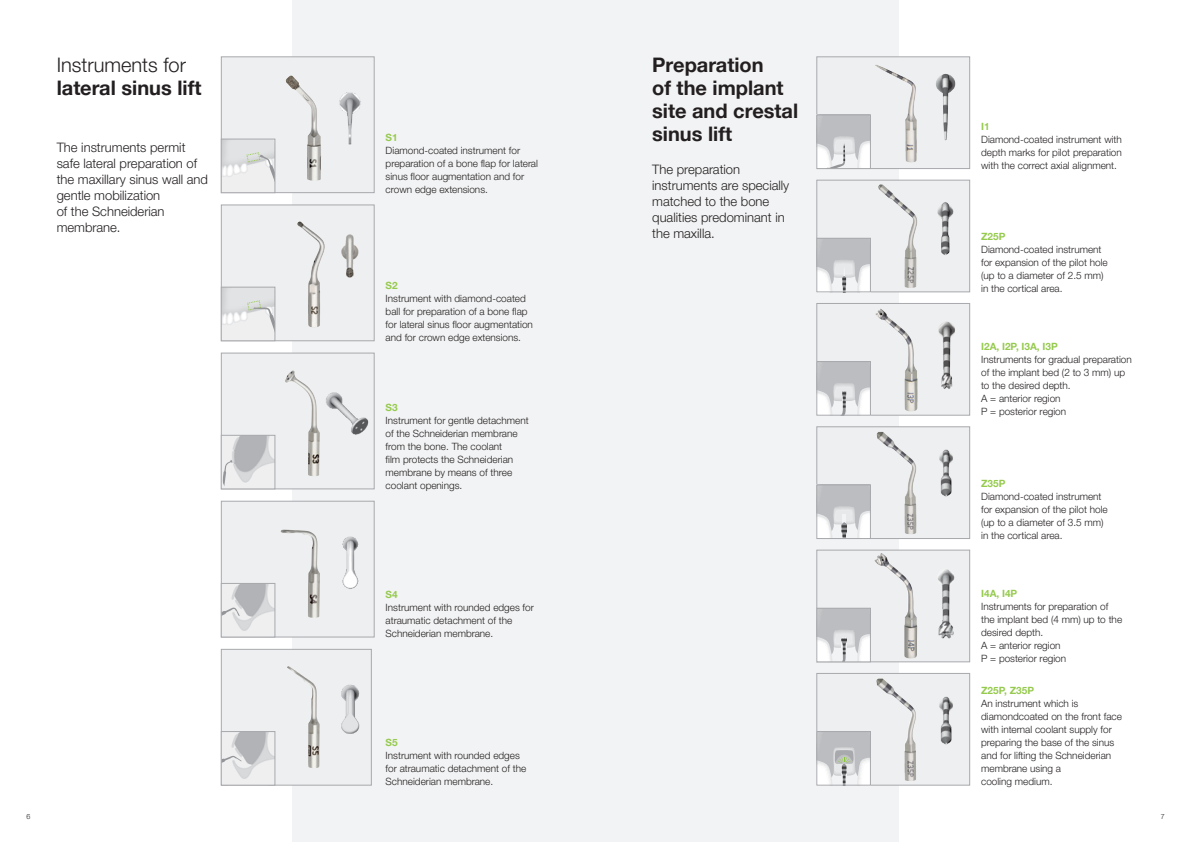
<style>
.page{position:relative;width:1191px;height:842px;background:#fff}
.page>*{position:absolute;margin:0;border:0;box-sizing:border-box;transform-origin:0 0}
.t1{font:700 20px/23px "Helvetica Neue World 75";color:#231f20}
.t2{font:20px "Helvetica Neue World 45 Lt";color:#231f20}
.t3{font:13px/16px "Helvetica Neue World 45 Lt";color:#231f20}
.t4{font:10px/13px "Helvetica Neue World 45 Lt";color:#231f20}
.t5{font:700 10px "Helvetica Neue World 75";color:#96ca4e}
.t6{font:7px "Helvetica Neue World 45 Lt";color:#231f20}
</style>
<div class="page">
<div style="left:292px;top:0;width:607px;height:842px;background:#f2f3f4"></div>
<div style="left:816px;top:57px;width:153px;height:112px;background:#edeff0;border:1px solid #a8a9ad"></div>
<div style="left:816px;top:180px;width:153px;height:112px;background:#edeff0;border:1px solid #a8a9ad"></div>
<div style="left:816px;top:303px;width:153px;height:112px;background:#edeff0;border:1px solid #a8a9ad"></div>
<div style="left:816px;top:427px;width:153px;height:112px;background:#edeff0;border:1px solid #a8a9ad"></div>
<div style="left:816px;top:550px;width:153px;height:112px;background:#edeff0;border:1px solid #a8a9ad"></div>
<div style="left:816px;top:673px;width:153px;height:112px;background:#edeff0;border:1px solid #a8a9ad"></div>
<svg style="left:818px;top:117px;width:50px;height:50px"></svg>
<div style="left:816px;top:115px;width:54px;height:54px;border:1px solid #a8a9ad"></div>
<svg style="left:818px;top:240px;width:50px;height:50px"></svg>
<div style="left:816px;top:238px;width:54px;height:54px;border:1px solid #a8a9ad"></div>
<svg style="left:818px;top:363px;width:50px;height:50px"></svg>
<div style="left:816px;top:361px;width:54px;height:54px;border:1px solid #a8a9ad"></div>
<svg style="left:818px;top:487px;width:50px;height:50px"></svg>
<div style="left:816px;top:485px;width:54px;height:54px;border:1px solid #a8a9ad"></div>
<svg style="left:818px;top:610px;width:50px;height:50px"></svg>
<div style="left:816px;top:608px;width:54px;height:54px;border:1px solid #a8a9ad"></div>
<svg style="left:818px;top:733px;width:50px;height:50px"></svg>
<div style="left:816px;top:731px;width:54px;height:54px;border:1px solid #a8a9ad"></div>
<img style="left:875px;top:65px;width:42px;height:97px">
<img style="left:936px;top:74px;width:20px;height:67px">
<img style="left:878px;top:184px;width:39px;height:104px">
<img style="left:937px;top:202px;width:17px;height:53px">
<img style="left:875px;top:308px;width:42px;height:103px">
<img style="left:938px;top:321px;width:17px;height:68px">
<img style="left:876px;top:432px;width:41px;height:102px">
<img style="left:939px;top:449px;width:14px;height:48px">
<img style="left:874px;top:553px;width:43px;height:106px">
<img style="left:938px;top:569px;width:17px;height:70px">
<img style="left:876px;top:678px;width:40px;height:103px">
<img style="left:939px;top:696px;width:14px;height:49px">
<div style="left:221px;top:57px;width:153px;height:136px;background:#edeff0;border:1px solid #a8a9ad"></div>
<div style="left:221px;top:649px;width:150px;height:136px;background:#edeff0;border:1px solid #a8a9ad"></div>
<div style="left:221px;top:205px;width:153px;height:136px;background:#edeff0;border:1px solid #a8a9ad"></div>
<div style="left:221px;top:501px;width:153px;height:136px;background:#edeff0;border:1px solid #a8a9ad"></div>
<div style="left:221px;top:353px;width:153px;height:136px;background:#edeff0;border:1px solid #a8a9ad"></div>
<img style="left:231px;top:585px;width:42px;height:46px">
<svg style="left:223px;top:607px;width:17px;height:12px"></svg>
<div style="left:221px;top:583px;width:54px;height:54px;border:1px solid #a8a9ad"></div>
<img style="left:232px;top:437px;width:41px;height:46px">
<svg style="left:223px;top:460px;width:9px;height:26px"></svg>
<div style="left:221px;top:435px;width:54px;height:54px;border:1px solid #a8a9ad"></div>
<img style="left:223px;top:289px;width:50px;height:34px">
<svg style="left:247px;top:300px;width:26px;height:26px"></svg>
<div style="left:221px;top:287px;width:54px;height:54px;border:1px solid #a8a9ad"></div>
<img style="left:223px;top:141px;width:50px;height:34px">
<svg style="left:246px;top:152px;width:27px;height:25px"></svg>
<div style="left:221px;top:139px;width:54px;height:54px;border:1px solid #a8a9ad"></div>
<img style="left:231px;top:733px;width:42px;height:46px">
<svg style="left:223px;top:756px;width:18px;height:10px"></svg>
<div style="left:221px;top:731px;width:54px;height:54px;border:1px solid #a8a9ad"></div>
<img style="left:286px;top:75px;width:35px;height:106px">
<img style="left:339px;top:92px;width:22px;height:53px">
<img style="left:297px;top:221px;width:28px;height:106px">
<img style="left:341px;top:234px;width:18px;height:44px">
<img style="left:285px;top:371px;width:35px;height:105px">
<img style="left:319px;top:382px;width:56px;height:59px">
<img style="left:281px;top:530px;width:39px;height:88px">
<img style="left:342px;top:536px;width:17px;height:53px">
<img style="left:287px;top:666px;width:33px;height:102px">
<img style="left:341px;top:675px;width:31px;height:66px">
<h1 class="t2" style="left:57px;top:53px;width:131px">Instruments for</h1>
<h1 class="t1" style="left:57px;top:77px;width:146px">lateral sinus lift</h1>
<h2 class="t3" style="left:57px;top:139px;width:153px">The instruments permit safe lateral preparation of the maxillary sinus wall and gentle mobilization<br>of the Schneiderian membrane.</h2>
<p class="t5" style="left:386px;top:131px;width:14px">S1</p>
<p class="t4" style="left:386px;top:144px;width:154px">Diamond-coated instrument for preparation of a bone flap for lateral sinus floor augmentation and for crown edge extensions.</p>
<p class="t5" style="left:386px;top:280px;width:14px">S2</p>
<p class="t4" style="left:386px;top:292px;width:149px">Instrument with diamond-coated ball for preparation of a bone flap for lateral sinus floor augmentation and for crown edge extensions.</p>
<p class="t5" style="left:386px;top:402px;width:14px">S3</p>
<p class="t4" style="left:386px;top:414px;width:144px">Instrument for gentle detachment of the Schneiderian membrane from the bone. The coolant<br>film protects the Schneiderian membrane by means of three coolant openings.</p>
<p class="t5" style="left:386px;top:589px;width:14px">S4</p>
<p class="t4" style="left:386px;top:601px;width:150px">Instrument with rounded edges for atraumatic detachment of the<br>Schneiderian membrane.</p>
<p class="t5" style="left:386px;top:737px;width:14px">S5</p>
<p class="t4" style="left:386px;top:749px;width:142px">Instrument with rounded edges for atraumatic detachment of the<br>Schneiderian membrane.</p>
<h1 class="t1" style="left:652px;top:54px;width:147px">Preparation<br>of the implant site and crestal sinus lift</h1>
<h2 class="t3" style="left:652px;top:162px;width:139px">The preparation instruments are specially matched to the bone qualities predominant in the maxilla.</h2>
<p class="t5" style="left:981px;top:120px;width:10px">I1</p>
<p class="t4" style="left:981px;top:133px;width:142px;text-align:justify">Diamond-coated instrument with depth marks for pilot preparation with the correct axial alignment.</p>
<p class="t5" style="left:981px;top:231px;width:26px">Z25P</p>
<p class="t4" style="left:981px;top:243px;width:128px">Diamond-coated instrument for expansion of the pilot hole (up to a diameter of 2.5 mm) in the cortical area.</p>
<p class="t5" style="left:981px;top:341px;width:78px">I2A, I2P, I3A, I3P</p>
<p class="t4" style="left:981px;top:353px;width:152px">Instruments for gradual preparation of the implant bed (2 to 3 mm) up to the desired depth.<br>A = anterior region<br>P = posterior region</p>
<p class="t5" style="left:981px;top:477px;width:26px">Z35P</p>
<p class="t4" style="left:981px;top:490px;width:128px">Diamond-coated instrument for expansion of the pilot hole (up to a diameter of 3.5 mm) in the cortical area.</p>
<p class="t5" style="left:981px;top:588px;width:38px">I4A, I4P</p>
<p class="t4" style="left:981px;top:600px;width:142px">Instruments for preparation of the implant bed (4 mm) up to the desired depth.<br>A = anterior region<br>P = posterior region</p>
<p class="t5" style="left:981px;top:685px;width:54px">Z25P, Z35P</p>
<p class="t4" style="left:981px;top:697px;width:142px">An instrument which is diamondcoated on the front face with internal coolant supply for preparing the base of the sinus and for lifting the Schneiderian membrane using a<br>cooling medium.</p>
<p class="t6" style="left:26px;top:812px;width:5px">6</p>
<p class="t6" style="left:1160px;top:812px;width:5px">7</p>
</div>
